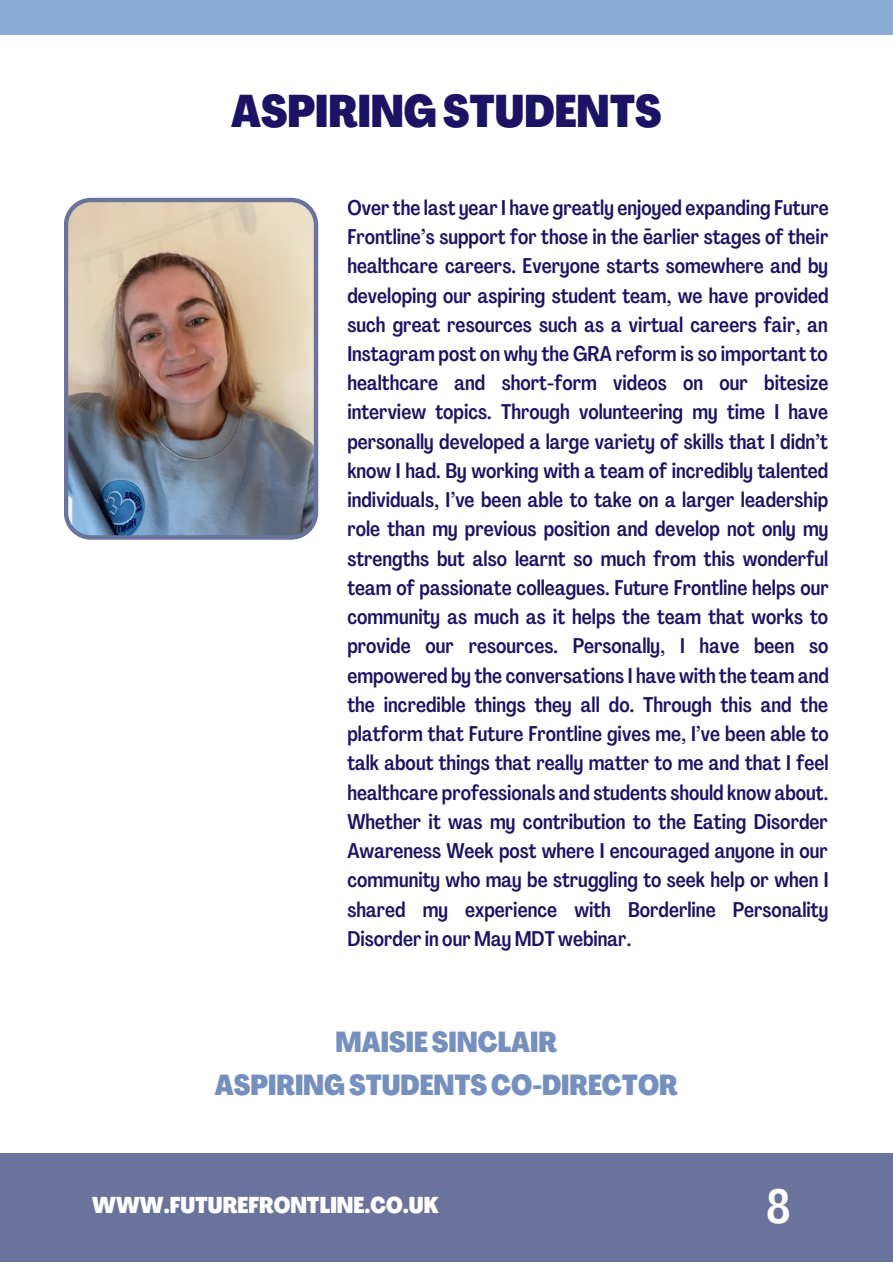
<style>
.page{position:relative;width:893px;height:1264px;background:#fff}
.page>*{position:absolute;margin:0;border:0;box-sizing:border-box;transform-origin:0 0}
.t1{font:500 47.25px "Agrandir Tight";color:#fff}
.t2{font:800 45px "Agrandir Tight";color:#1b1464}
.t3{font:800 28.5px "Agrandir Tight";color:#758fbf}
.t4{font:800 22.5px "Agrandir Tight";color:#fff}
.t5{font:500 21px/29.2px "Agrandir Tight";color:#1b1464;text-align:justify}
</style>
<div class="page">
<div style="left:0;top:1153px;width:892px;height:108px;background:#6a739c"></div>
<div style="left:0;top:0;width:892px;height:35px;background:#8aabd6"></div>
<img style="left:64px;top:198px;width:254px;height:341px">
<p class="t2" style="left:231px;top:94px;width:431px">ASPIRINGSTUDENTS</p>
<p class="t5" style="left:347px;top:195px;width:483px">Over the last year I have greatly enjoyed expanding Future Frontline’s support for those in the earlier stages of their healthcare careers. Everyone starts somewhere and by developing our aspiring student team, we have provided such great resources such as a virtual careers fair, an Instagram post on why the GRA reform is so important to healthcare and short-form videos on our bitesize interview topics. Through volunteering my time I have personally developed a large variety of skills that I didn’t know I had. By working with a team of incredibly talented individuals, I’ve been able to take on a larger leadership role than my previous position and develop not only my strengths but also learnt so much from this wonderful team of passionate colleagues. Future Frontline helps our community as much as it helps the team that works to provide our resources. Personally, I have been so empowered by the conversations I have with the team and the incredible things they all do. Through this and the platform that Future Frontline gives me, I’ve been able to talk about things that really matter to me and that I feel healthcare professionals and students should know about.<br>Whether it was my contribution to the Eating Disorder Awareness Week post where I encouraged anyone in our community who may be struggling to seek help or when I shared my experience with Borderline Personality Disorder in our May MDT webinar.</p>
<p class="t5" style="left:644px;top:215px;width:9px">-</p>
<p class="t3" style="left:335px;top:1030px;width:223px">MAISIESINCLAIR</p>
<p class="t3" style="left:215px;top:1073px;width:464px">ASPIRINGSTUDENTSCO-DIRECTOR</p>
<p class="t4" style="left:92px;top:1196px;width:348px">WWW.FUTUREFRONTLINE.CO.UK</p>
<p class="t1" style="left:766px;top:1187px;width:26px">8</p>
</div>
